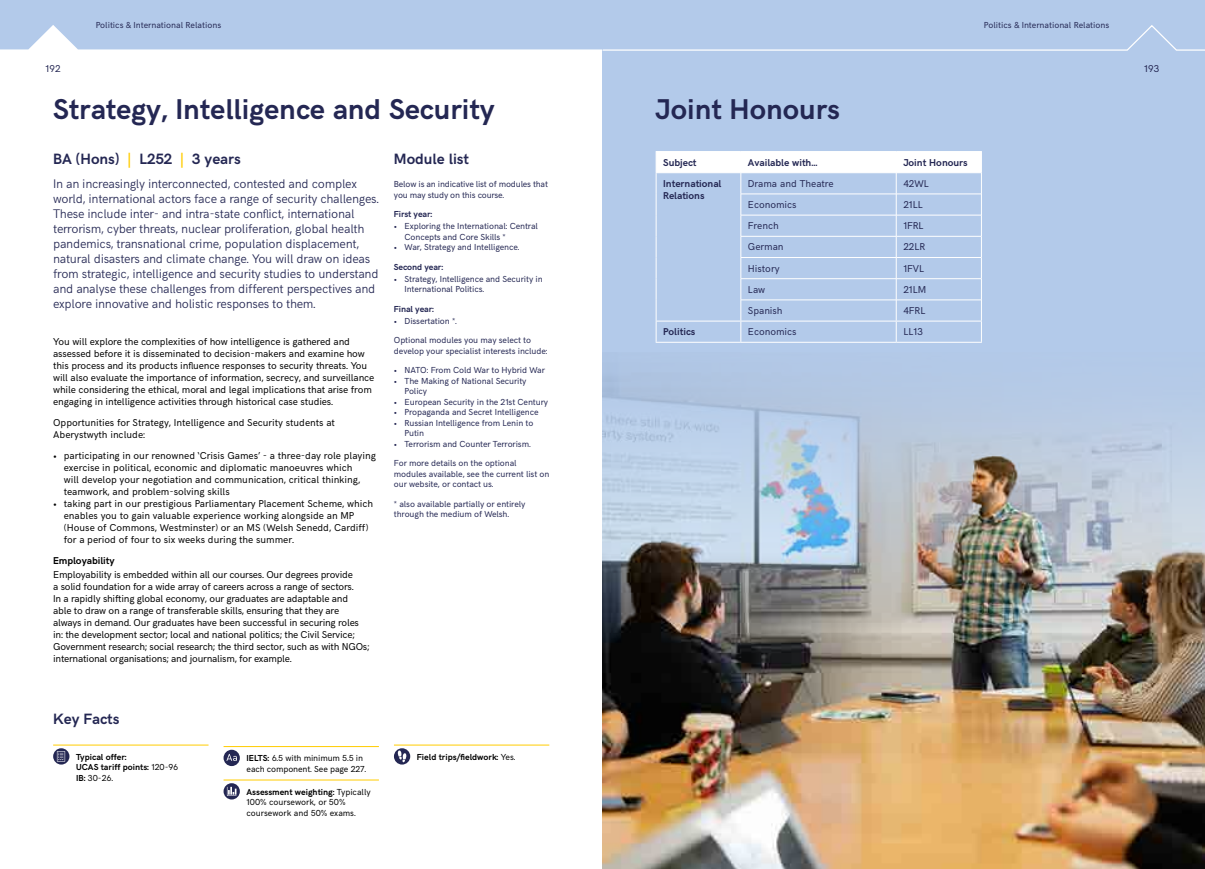
<style>
.page{position:relative;width:1205px;height:869px;background:#fff}
.page>*{position:absolute;margin:0;border:0;box-sizing:border-box;transform-origin:0 0}
.t1{font:700 28.75px "HK Grotesk";color:#242753}
.t2{font:700 15px "HK Grotesk";color:#242753}
.t3{font:300 12.5px/15px "HK Grotesk";letter-spacing:-.02em;color:#242753}
.t4{font:10px/12px "HK Grotesk";letter-spacing:-.01em;color:#000}
.t5{font:10px "HK Grotesk";color:#242753}
.t6{font:700 10px/12px "HK Grotesk";color:#242753}
.t7{font:700 10px "HK Grotesk";color:#000}
.t8{font:8.75px/10.5px "HK Grotesk";letter-spacing:-.01em;color:#242753}
.t9{font:8.75px/10.5px "HK Grotesk";color:#000}
.t10{font:700 8.75px/10.5px "HK Grotesk";color:#000}
.t11{font:700 8.75px "HK Grotesk";letter-spacing:-.01em;color:#242753}
.s1{color:#fc0}
.s2{font-weight:400}
.s3{font-weight:700}
</style>
<div class="page">
<div style="left:602px;top:0;width:603px;height:868px;background:#b3caea"></div>
<img style="left:602px;top:342px;width:603px;height:526px">
<hr style="left:53px;top:744px;width:156px;height:1px;background:#fc0">
<svg style="left:53px;top:748px;width:16px;height:16px"></svg>
<hr style="left:224px;top:746px;width:155px;height:1px;background:#fc0">
<hr style="left:224px;top:779px;width:155px;height:1px;background:#fc0">
<svg style="left:224px;top:749px;width:16px;height:16px"></svg>
<svg style="left:224px;top:783px;width:16px;height:16px"></svg>
<hr style="left:394px;top:744px;width:155px;height:1px;background:#fc0">
<svg style="left:394px;top:748px;width:16px;height:16px"></svg>
<hr style="left:656px;top:341px;width:85px;height:1px;background:#fff">
<hr style="left:741px;top:341px;width:155px;height:1px;background:#fff">
<hr style="left:896px;top:341px;width:86px;height:1px;background:#fff">
<svg style="left:656px;top:151px;width:326px;height:190px"></svg>
<hr style="left:656px;top:320px;width:85px;height:1px;background:#fff">
<hr style="left:741px;top:320px;width:155px;height:1px;background:#fff">
<hr style="left:896px;top:320px;width:86px;height:1px;background:#fff">
<div style="left:0;top:0;width:1205px;height:51px;background:#b3caea"></div>
<p class="t5" style="left:46px;top:61px;width:17px">192</p>
<p class="t8" style="left:96px;top:19px;width:127px">Politics &amp; International Relations</p>
<h1 class="t1" style="left:53px;top:88px;width:443px">Strategy, Intelligence and Security</h1>
<h2 class="t2" style="left:53px;top:148px;width:189px">BA (Hons) <span class="s1">|</span> L252 <span class="s1">|</span> 3 years</h2>
<p class="t3" style="left:53px;top:175px;width:327px">In an increasingly interconnected, contested and complex world, international actors face a range of security challenges.<br>These include inter- and intra-state conflict, international terrorism, cyber threats, nuclear proliferation, global health pandemics, transnational crime, population displacement, natural disasters and climate change. You will draw on ideas from strategic, intelligence and security studies to understand and analyse these challenges from different perspectives and explore innovative and holistic responses to them.</p>
<p class="t4" style="left:53px;top:334px;width:323px">You will explore the complexities of how intelligence is gathered and assessed before it is disseminated to decision-makers and examine how this process and its products influence responses to security threats. You will also evaluate the importance of information, secrecy, and surveillance while considering the ethical, moral and legal implications that arise from engaging in intelligence activities through historical case studies.</p>
<p class="t4" style="left:53px;top:415px;width:283px">Opportunities for Strategy, Intelligence and Security students at<br>Aberystwyth include:</p>
<p class="t4" style="left:64px;top:448px;width:314px;text-indent:-11px">• participating in our renowned ‘Crisis Games’ - a three-day role playing exercise in political, economic and diplomatic manoeuvres which<br>will develop your negotiation and communication, critical thinking, teamwork, and problem-solving skills</p>
<p class="t4" style="left:64px;top:496px;width:311px;text-indent:-11px">• taking part in our prestigious Parliamentary Placement Scheme, which enables you to gain valuable experience working alongside an MP (House of Commons, Westminster) or an MS (Welsh Senedd, Cardiff) for a period of four to six weeks during the summer.</p>
<p class="t7" style="left:53px;top:552px;width:63px">Employability</p>
<p class="t4" style="left:53px;top:567px;width:318px">Employability is embedded within all our courses. Our degrees provide<br>a solid foundation for a wide array of careers across a range of sectors.<br>In a rapidly shifting global economy, our graduates are adaptable and<br>able to draw on a range of transferable skills, ensuring that they are always in demand. Our graduates have been successful in securing roles in: the development sector; local and national politics; the Civil Service; Government research; social research; the third sector, such as with NGOs; international organisations; and journalism, for example.</p>
<h2 class="t2" style="left:394px;top:148px;width:77px">Module list</h2>
<p class="t8" style="left:394px;top:178px;width:156px">Below is an indicative list of modules that you may study on this course.</p>
<p class="t11" style="left:394px;top:207px;width:40px">First year:</p>
<p class="t8" style="left:404px;top:220px;width:135px;text-indent:-11px">• Exploring the International: Central<br>Concepts and Core Skills *</p>
<p class="t8" style="left:394px;top:241px;width:127px">• War, Strategy and Intelligence.</p>
<p class="t11" style="left:394px;top:260px;width:51px">Second year:</p>
<p class="t8" style="left:404px;top:273px;width:140px;text-indent:-11px">• Strategy, Intelligence and Security in<br>International Politics.</p>
<p class="t11" style="left:394px;top:302px;width:41px">Final year:</p>
<p class="t8" style="left:394px;top:315px;width:65px">• Dissertation *.</p>
<p class="t8" style="left:394px;top:334px;width:155px">Optional modules you may select to develop your specialist interests include:</p>
<p class="t8" style="left:394px;top:364px;width:152px">• NATO: From Cold War to Hybrid War</p>
<p class="t8" style="left:404px;top:374px;width:123px;text-indent:-11px">• The Making of National Security<br>Policy</p>
<p class="t8" style="left:394px;top:395px;width:156px">• European Security in the 21st Century</p>
<p class="t8" style="left:394px;top:406px;width:146px">• Propaganda and Secret Intelligence</p>
<p class="t8" style="left:404px;top:416px;width:130px;text-indent:-11px">• Russian Intelligence from Lenin to<br>Putin</p>
<p class="t8" style="left:394px;top:437px;width:138px">• Terrorism and Counter Terrorism.</p>
<p class="t8" style="left:394px;top:457px;width:157px">For more details on the optional modules available, see the current list on our website, or contact us.</p>
<p class="t8" style="left:394px;top:497px;width:133px">* also available partially or entirely through the medium of Welsh.</p>
<h2 class="t2" style="left:53px;top:707px;width:68px">Key Facts</h2>
<p class="t10" style="left:76px;top:750px;width:103px">Typical offer:<br>UCAS tariff points: <span class="s2">120-96<br></span>IB: <span class="s2">30-26.</span></p>
<p class="t9" style="left:247px;top:751px;width:121px"><span class="s3">IELTS:</span> 6.5 with minimum 5.5 in each component. See page 227.</p>
<p class="t9" style="left:247px;top:785px;width:126px"><span class="s3">Assessment weighting:</span> Typically<br>100% coursework, or 50% coursework and 50% exams.</p>
<p class="t10" style="left:417px;top:750px;width:100px">Field trips/fieldwork: <span class="s2">Yes.</span></p>
<p class="t8" style="left:984px;top:19px;width:127px">Politics &amp; International Relations</p>
<h1 class="t1" style="left:656px;top:88px;width:186px">Joint Honours</h1>
<p class="t6" style="left:663px;top:155px;width:35px">Subject</p>
<p class="t6" style="left:748px;top:155px;width:71px">Available with…</p>
<p class="t6" style="left:903px;top:155px;width:66px">Joint Honours</p>
<p class="t6" style="left:663px;top:176px;width:60px">International<br>Relations</p>
<p class="t5" style="left:748px;top:176px;width:87px">Drama and Theatre</p>
<p class="t5" style="left:903px;top:176px;width:27px">42WL</p>
<p class="t5" style="left:748px;top:197px;width:50px">Economics</p>
<p class="t5" style="left:903px;top:197px;width:21px">21LL</p>
<p class="t5" style="left:748px;top:218px;width:32px">French</p>
<p class="t5" style="left:903px;top:218px;width:22px">1FRL</p>
<p class="t5" style="left:748px;top:239px;width:37px">German</p>
<p class="t5" style="left:903px;top:239px;width:24px">22LR</p>
<p class="t5" style="left:748px;top:260px;width:33px">History</p>
<p class="t5" style="left:903px;top:260px;width:22px">1FVL</p>
<p class="t5" style="left:748px;top:282px;width:19px">Law</p>
<p class="t5" style="left:903px;top:282px;width:24px">21LM</p>
<p class="t5" style="left:748px;top:303px;width:36px">Spanish</p>
<p class="t5" style="left:903px;top:303px;width:24px">4FRL</p>
<p class="t6" style="left:663px;top:325px;width:34px">Politics</p>
<p class="t5" style="left:748px;top:324px;width:50px">Economics</p>
<p class="t5" style="left:903px;top:324px;width:21px">LL13</p>
<p class="t5" style="left:1144px;top:61px;width:17px">193</p>
</div>
